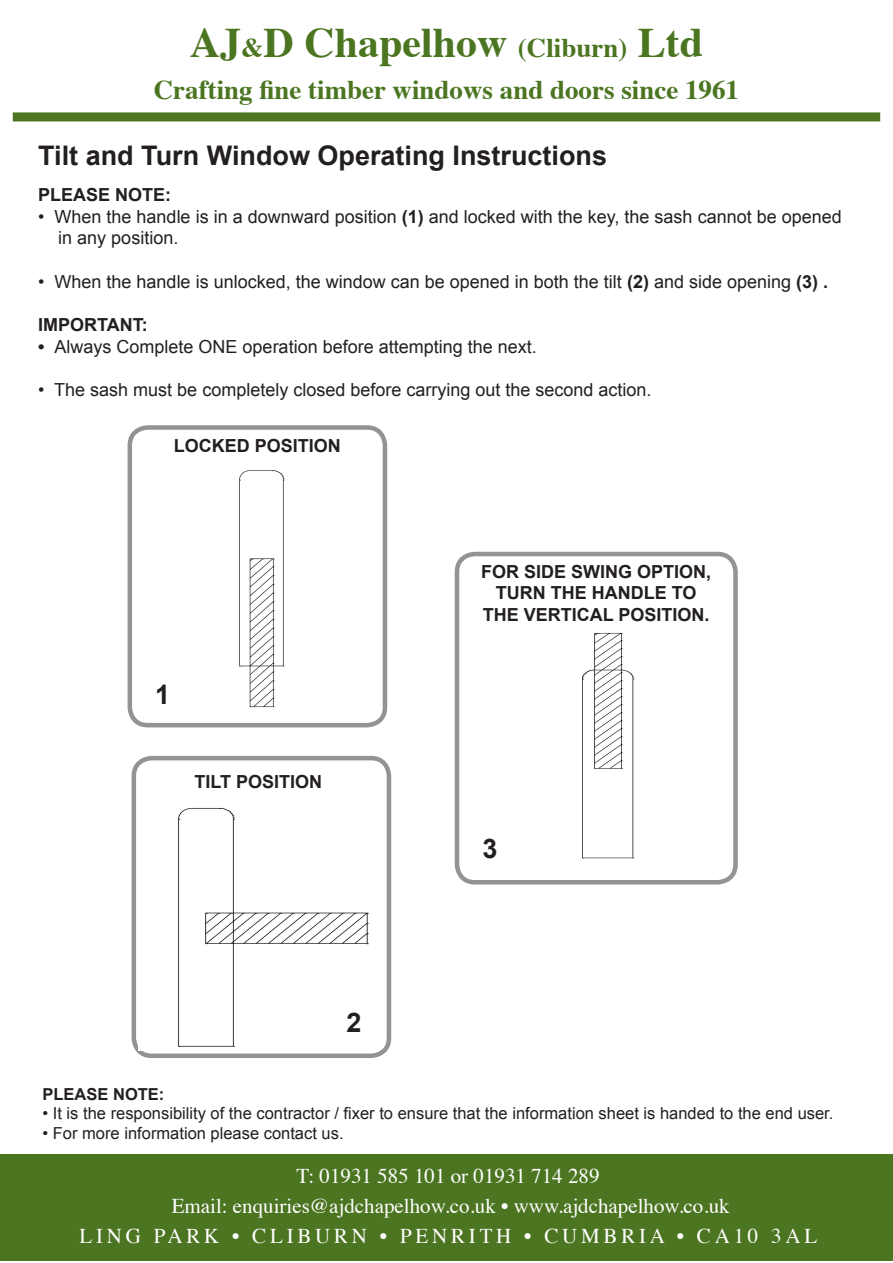
<style>
.page{position:relative;width:893px;height:1263px;background:#fff}
.page>*{position:absolute;margin:0;border:0;box-sizing:border-box;transform-origin:0 0}
.t1{font:700 42px "Times";color:#4b7520}
.t2{font:700 27px "Times";color:#4b7520}
.t3{font:700 27px "Arial";color:#231f20}
.t4{font:21px/30px "Times";color:#fff;text-align:center}
.t5{font:21px "Times";letter-spacing:.18em;color:#fff}
.t6{font:18px/21.6px "Arial";color:#231f20}
.t7{font:700 18px/21.6px "Arial";color:#231f20;text-align:center}
.t8{font:16.5px "Arial";color:#231f20}
.t9{font:700 16.5px "Arial";color:#231f20}
.s1{font-size:27px}
.s2{font-weight:700}
</style>
<div class="page">
<div style="left:128px;top:425px;width:259px;height:302px;border:4px solid #231f20;border-radius:18px"></div>
<div style="left:455px;top:552px;width:283px;height:332px;border:4px solid #231f20;border-radius:18px"></div>
<div style="left:0;top:1154px;width:893px;height:107px;background:#4b7520"></div>
<div style="left:13px;top:112px;width:867px;height:9px;background:#4b7520"></div>
<div style="left:132px;top:756px;width:259px;height:302px;border:4px solid #231f20;border-radius:18px"></div>
<img style="left:138px;top:808px;width:231px;height:242px">
<img style="left:239px;top:470px;width:46px;height:238px">
<img style="left:582px;top:632px;width:53px;height:227px">
<p class="t1" style="left:190px;top:3px;width:515px">AJ<span class="s1">&amp;</span>D Chapelhow <span class="s1">(Cliburn)</span> Ltd</p>
<p class="t2" style="left:154px;top:64px;width:587px">Crafting fine timber windows and doors since 1961</p>
<p class="t3" style="left:38px;top:138px;width:570px">Tilt and Turn Window Operating Instructions</p>
<p class="t7" style="left:38px;top:185px;width:135px">PLEASE NOTE:</p>
<p class="t6" style="left:58px;top:206px;width:785px;text-indent:-20px">• When the handle is in a downward position <span class="s2">(1)</span> and locked with the key, the sash cannot be opened in any position.</p>
<p class="t6" style="left:38px;top:271px;width:791px">• When the handle is unlocked, the window can be opened in both the tilt <span class="s2">(2)</span> and side opening <span class="s2">(3) .</span></p>
<p class="t7" style="left:38px;top:314px;width:111px">IMPORTANT:</p>
<p class="t6" style="left:38px;top:336px;width:500px"><span class="s2">•</span> Always Complete ONE operation before attempting the next.</p>
<p class="t6" style="left:38px;top:379px;width:615px">• The sash must be completely closed before carrying out the second action.</p>
<p class="t7" style="left:174px;top:435px;width:169px">LOCKED POSITION</p>
<p class="t3" style="left:155px;top:677px;width:17px">1</p>
<p class="t7" style="left:195px;top:771px;width:129px">TILT POSITION</p>
<p class="t3" style="left:346px;top:1004px;width:17px">2</p>
<p class="t7" style="left:481px;top:561px;width:232px">FOR SIDE SWING OPTION,</p>
<p class="t7" style="left:483px;top:583px;width:228px">TURN THE HANDLE TO<br>THE VERTICAL POSITION.</p>
<p class="t3" style="left:483px;top:831px;width:17px">3</p>
<p class="t9" style="left:43px;top:1083px;width:123px">PLEASE NOTE:</p>
<p class="t8" style="left:43px;top:1103px;width:792px">• It is the responsibility of the contractor / fixer to ensure that the information sheet is handed to the end user.</p>
<p class="t8" style="left:43px;top:1122px;width:303px">• For more information please contact us.</p>
<p class="t4" style="left:172px;top:1159px;width:559px">T: 01931 585 101 or 01931 714 289<br>Email: enquiries@ajdchapelhow.co.uk • www.ajdchapelhow.co.uk</p>
<p class="t5" style="left:80px;top:1216px;width:739px">LING PARK • CLIBURN • PENRITH • CUMBRIA • CA10 3AL</p>
</div>
